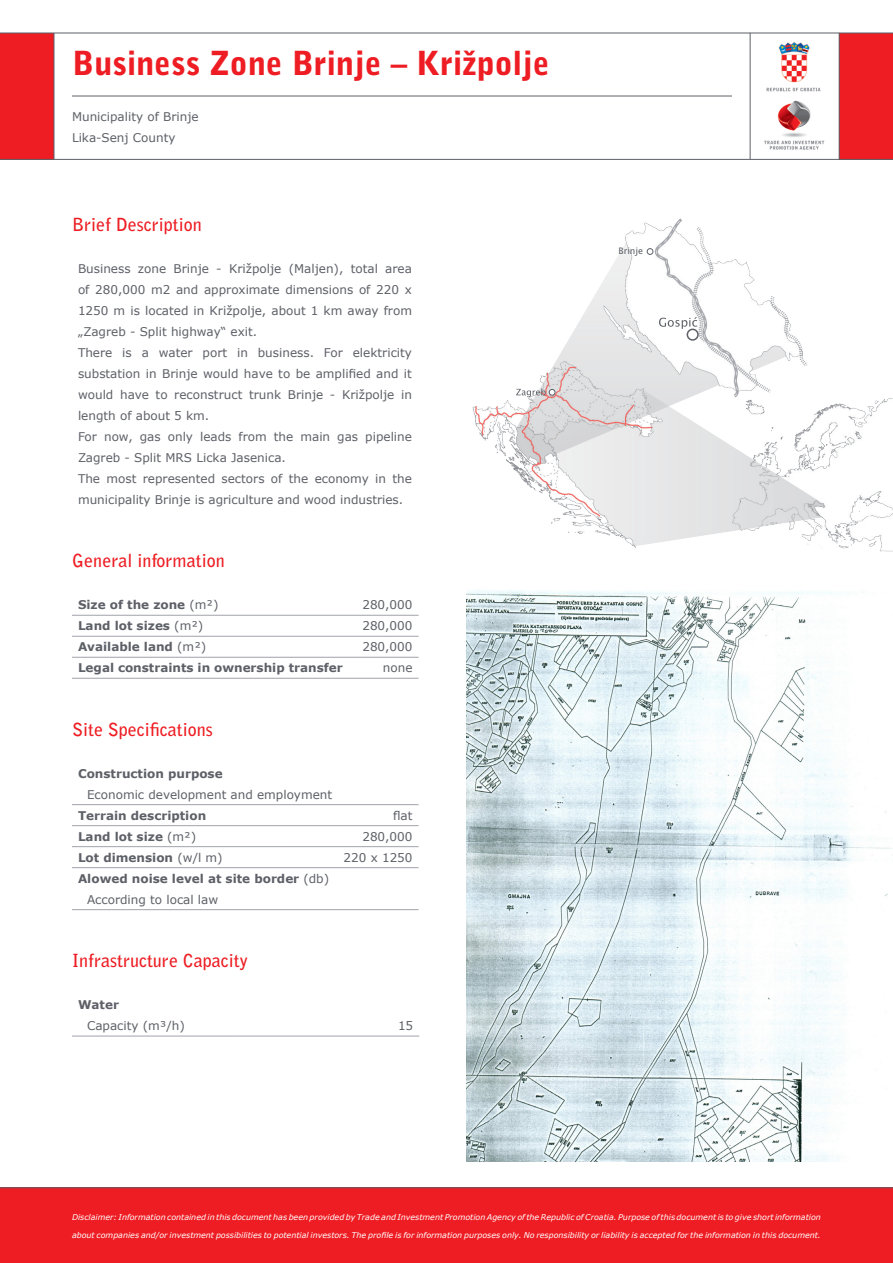
<style>
.page{position:relative;width:893px;height:1263px;background:#fff}
.page>*{position:absolute;margin:0;border:0;box-sizing:border-box;transform-origin:0 0}
.t1{font:900 33px "Bell Gothic Std";color:#ee1d23}
.t2{font:700 18px "Bell Gothic Std";color:#ee1d23}
.t3{font:12px/21px "Verdana";color:#5d6067;text-align:justify}
.t4{font:700 12px "Verdana";color:#5d6067}
.t5{font:9px "Lucida Grande";color:#5d6067}
.t6{font:italic 7.95px "Verdana";color:#fff}
.s1{font-weight:400}
</style>
<div class="page">
<div style="left:839px;top:33px;width:54px;height:126px;background:#ee1d23"></div>
<hr style="left:72px;top:96px;width:660px;height:1px;background:#5d6067">
<div style="left:0;top:33px;width:54px;height:126px;background:#ee1d23"></div>
<hr style="left:0;top:33px;width:893px;height:1px;background:#5d6067">
<hr style="left:0;top:159px;width:893px;height:1px;background:#5d6067">
<hr style="left:839px;top:33px;width:1px;height:126px;background:#5d6067">
<hr style="left:750px;top:33px;width:1px;height:126px;background:#5d6067">
<hr style="left:54px;top:33px;width:1px;height:126px;background:#5d6067">
<img style="left:764px;top:42px;width:61px;height:108px">
<div style="left:0;top:1188px;width:893px;height:75px;background:#ee1d23"></div>
<hr style="left:0;top:1187px;width:893px;height:1px;background:#5d6067">
<hr style="left:72px;top:615px;width:174px;height:1px;background:#a1a3a9">
<hr style="left:246px;top:615px;width:172px;height:1px;background:#a1a3a9">
<hr style="left:72px;top:636px;width:174px;height:1px;background:#a1a3a9">
<hr style="left:246px;top:636px;width:172px;height:1px;background:#a1a3a9">
<hr style="left:72px;top:657px;width:174px;height:1px;background:#a1a3a9">
<hr style="left:246px;top:657px;width:172px;height:1px;background:#a1a3a9">
<hr style="left:72px;top:678px;width:174px;height:1px;background:#a1a3a9">
<hr style="left:246px;top:678px;width:172px;height:1px;background:#a1a3a9">
<hr style="left:72px;top:804px;width:210px;height:1px;background:#a1a3a9">
<hr style="left:282px;top:804px;width:136px;height:1px;background:#a1a3a9">
<hr style="left:72px;top:825px;width:210px;height:1px;background:#a1a3a9">
<hr style="left:282px;top:825px;width:136px;height:1px;background:#a1a3a9">
<hr style="left:72px;top:846px;width:210px;height:1px;background:#a1a3a9">
<hr style="left:282px;top:846px;width:136px;height:1px;background:#a1a3a9">
<hr style="left:72px;top:867px;width:210px;height:1px;background:#a1a3a9">
<hr style="left:282px;top:867px;width:136px;height:1px;background:#a1a3a9">
<hr style="left:72px;top:909px;width:210px;height:1px;background:#a1a3a9">
<hr style="left:282px;top:909px;width:136px;height:1px;background:#a1a3a9">
<hr style="left:72px;top:1036px;width:163px;height:1px;background:#a1a3a9">
<hr style="left:235px;top:1036px;width:184px;height:1px;background:#a1a3a9">
<img style="left:473px;top:218px;width:420px;height:334px">
<div style="left:687px;top:329px;width:11px;height:11px;background:#fff;border-radius:50%"></div>
<div style="left:687px;top:329px;width:12px;height:12px;border:2px solid #5d6067;border-radius:50%"></div>
<svg style="left:659px;top:317px;width:38px;height:12px"></svg>
<svg style="left:516px;top:388px;width:39px;height:9px"></svg>
<img style="left:466px;top:590px;width:427px;height:572px">
<div style="left:647px;top:248px;width:6px;height:7px;border:1px solid #5d6067;border-radius:50%"></div>
<p class="t1" style="left:72px;top:44px;width:479px">Business Zone Brinje – Križpolje</p>
<p class="t3" style="left:72px;top:106px;width:128px">Municipality of Brinje</p>
<p class="t3" style="left:72px;top:127px;width:105px">Lika-Senj County</p>
<p class="t2" style="left:72px;top:214px;width:131px">Brief Description</p>
<p class="t3" style="left:78px;top:258px;width:335px">Business zone Brinje - Križpolje (Maljen), total area of 280,000 m2 and approximate dimensions of 220 x 1250 m is located in Križpolje, about 1 km away from „Zagreb - Split highway“ exit.</p>
<p class="t3" style="left:78px;top:342px;width:335px">There is a water port in business. For elektricity substation in Brinje would have to be amplified and it would have to reconstruct trunk Brinje - Križpolje in length of about 5 km.</p>
<p class="t3" style="left:78px;top:426px;width:335px">For now, gas only leads from the main gas pipeline<br>Zagreb - Split MRS Licka Jasenica.</p>
<p class="t3" style="left:78px;top:468px;width:335px">The most represented sectors of the economy in the municipality Brinje is agriculture and wood industries.</p>
<p class="t2" style="left:72px;top:550px;width:154px">General information</p>
<p class="t4" style="left:78px;top:597px;width:142px">Size of the zone <span class="s1">(m²)</span></p>
<p class="t3" style="left:362px;top:594px;width:52px">280,000</p>
<p class="t4" style="left:78px;top:618px;width:127px">Land lot sizes <span class="s1">(m²)</span></p>
<p class="t3" style="left:362px;top:615px;width:52px">280,000</p>
<p class="t4" style="left:78px;top:639px;width:130px">Available land <span class="s1">(m²)</span></p>
<p class="t3" style="left:362px;top:636px;width:52px">280,000</p>
<p class="t4" style="left:78px;top:660px;width:266px">Legal constraints in ownership transfer</p>
<p class="t3" style="left:383px;top:657px;width:31px">none</p>
<p class="t2" style="left:72px;top:718px;width:142px">Site Specifications</p>
<p class="t4" style="left:78px;top:766px;width:146px">Construction purpose</p>
<p class="t3" style="left:87px;top:783px;width:247px">Economic development and employment</p>
<p class="t4" style="left:78px;top:808px;width:130px">Terrain description</p>
<p class="t3" style="left:393px;top:804px;width:21px">flat</p>
<p class="t4" style="left:78px;top:829px;width:120px">Land lot size <span class="s1">(m²)</span></p>
<p class="t3" style="left:362px;top:825px;width:52px">280,000</p>
<p class="t4" style="left:78px;top:850px;width:146px">Lot dimension <span class="s1">(w/l m)</span></p>
<p class="t3" style="left:344px;top:846px;width:70px">220 x 1250</p>
<p class="t4" style="left:78px;top:871px;width:253px">Alowed noise level at site border <span class="s1">(db)</span></p>
<p class="t3" style="left:87px;top:888px;width:133px">According to local law</p>
<p class="t2" style="left:72px;top:950px;width:177px">Infrastructure Capacity</p>
<p class="t4" style="left:78px;top:997px;width:42px">Water</p>
<p class="t3" style="left:87px;top:1015px;width:99px">Capacity (m³/h)</p>
<p class="t3" style="left:398px;top:1015px;width:17px">15</p>
<p class="t5" style="left:618px;top:246px;width:26px">Brinje</p>
<p class="t6" style="left:72px;top:1212px;width:750px">Disclaimer: Information contained in this document has been provided by Trade and Investment Promotion Agency of the Republic of Croatia. Purpose of this document is to give short information</p>
<p class="t6" style="left:72px;top:1230px;width:750px">about companies and/or investment possibilities to potential investors. The profile is for information purposes only. No responsibility or liability is accepted for the information in this document.</p>
</div>
